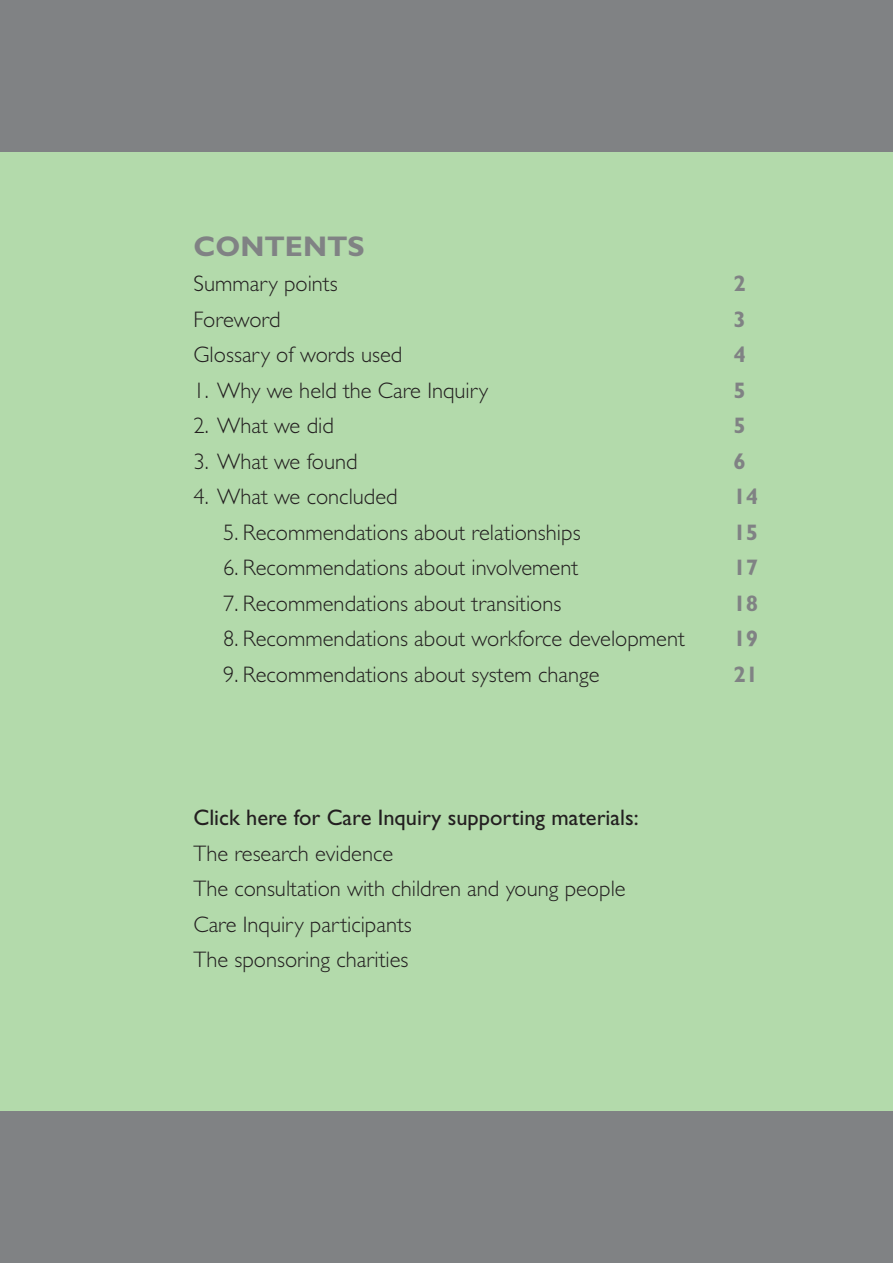
<style>
.page{position:relative;width:893px;height:1263px;background:#b3daab}
.page>*{position:absolute;margin:0;border:0;box-sizing:border-box;transform-origin:0 0}
.t1{font:700 28.5px "Gill Sans";color:#808284}
.t2{font:300 22.5px/35.5px "Gill Sans";color:#231f20}
.t3{font:700 22.5px "Gill Sans";color:#808284}
.s1{font-weight:400}
</style>
<div class="page">
<div style="left:0;top:0;width:893px;height:152px;background:#808284"></div>
<div style="left:0;top:1111px;width:893px;height:152px;background:#808284"></div>
<p class="t1" style="left:193px;top:236px;width:173px">CONTENTS</p>
<p class="t2" style="left:193px;top:269px;width:146px">Summary points</p>
<p class="t3" style="left:733px;top:276px;width:14px">2</p>
<p class="t2" style="left:193px;top:304px;width:89px">Foreword</p>
<p class="t3" style="left:733px;top:312px;width:14px">3</p>
<p class="t2" style="left:193px;top:340px;width:210px">Glossary of words used</p>
<p class="t3" style="left:733px;top:347px;width:14px">4</p>
<p class="t2" style="left:193px;top:375px;width:296px">1. Why we held the Care Inquiry</p>
<p class="t3" style="left:733px;top:383px;width:14px">5</p>
<p class="t2" style="left:193px;top:411px;width:142px">2. What we did</p>
<p class="t3" style="left:733px;top:418px;width:14px">5</p>
<p class="t2" style="left:193px;top:446px;width:166px">3. What we found</p>
<p class="t3" style="left:733px;top:454px;width:14px">6</p>
<p class="t2" style="left:193px;top:482px;width:206px">4. What we concluded</p>
<p class="t3" style="left:733px;top:489px;width:26px">14</p>
<p class="t2" style="left:223px;top:517px;width:359px">5. Recommendations about relationships</p>
<p class="t3" style="left:733px;top:525px;width:26px">15</p>
<p class="t2" style="left:223px;top:553px;width:356px">6. Recommendations about involvement</p>
<p class="t3" style="left:733px;top:560px;width:26px">17</p>
<p class="t2" style="left:223px;top:588px;width:340px">7. Recommendations about transitions</p>
<p class="t3" style="left:733px;top:596px;width:26px">18</p>
<p class="t2" style="left:223px;top:624px;width:463px">8. Recommendations about workforce development</p>
<p class="t3" style="left:733px;top:631px;width:26px">19</p>
<p class="t2" style="left:223px;top:659px;width:378px">9. Recommendations about system change</p>
<p class="t3" style="left:733px;top:667px;width:26px">21</p>
<p class="t2" style="left:193px;top:803px;width:447px"><span class="s1">Click here for Care Inquiry supporting materials:<br></span>The research evidence<br>The consultation with children and young people Care Inquiry participants<br>The sponsoring charities</p>
</div>
